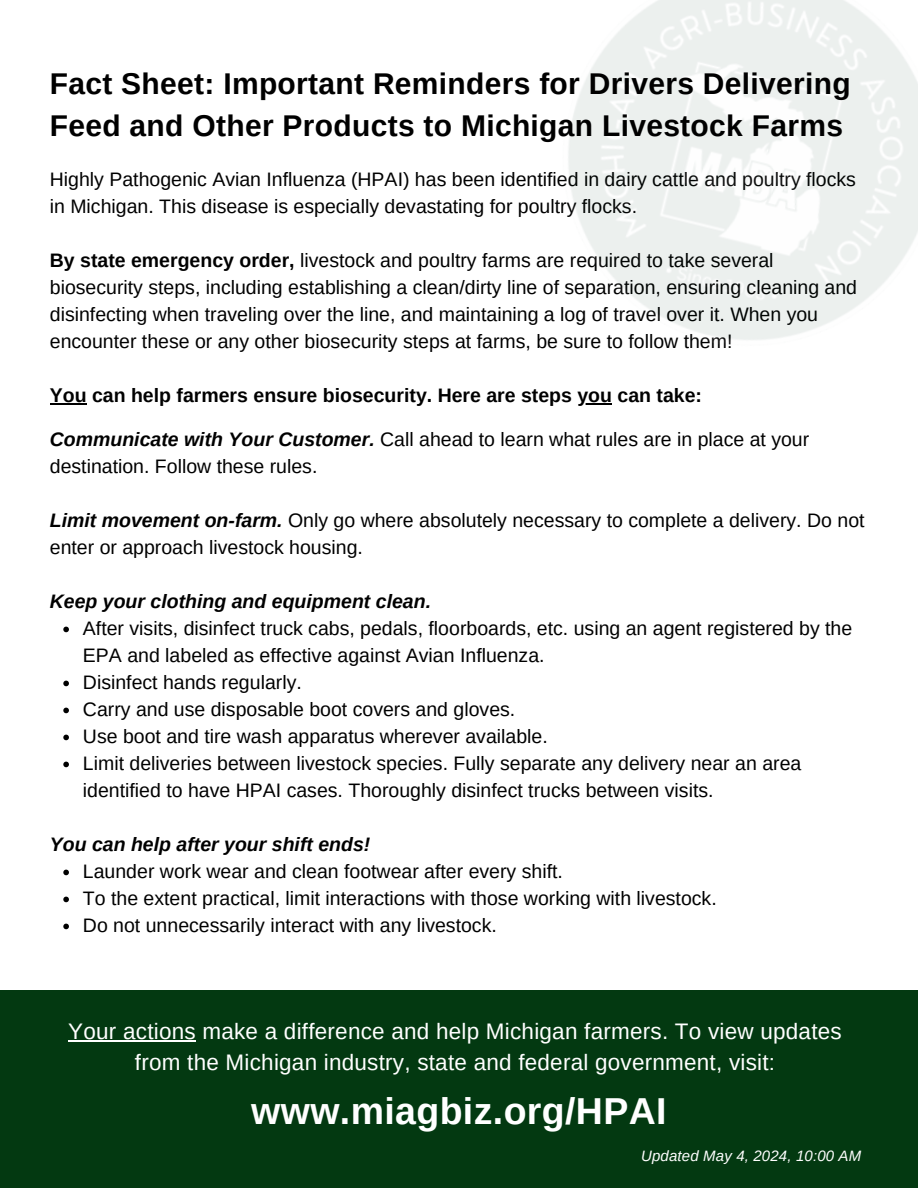
<style>
.page{position:relative;width:918px;height:1188px;background:#fff}
.page>*{position:absolute;margin:0;border:0;box-sizing:border-box;transform-origin:0 0}
.t1{font:700 37.5px "Arimo";letter-spacing:.01em;color:#fff}
.t2{font:700 30px/41.7px "Arimo";letter-spacing:.01em;color:#000}
.t3{font:22.5px/30.3px "Arimo";letter-spacing:.01em;color:#fff;text-align:center}
.t4{font:19.5px/27px "Arimo";color:#000}
.t5{font:italic 700 19.5px "Arimo";color:#000}
.t6{font:700 19.5px "Arimo";color:#000}
.t7{font:italic 15px "Arimo";letter-spacing:.01em;color:#fff}
.s1{font-weight:700}
.s2{font-weight:700;font-style:italic}
</style>
<div class="page">
<div style="left:0;top:990px;width:918px;height:198px;background:#033911"></div>
<hr style="left:50px;top:403px;width:37px;height:1px;background:#000">
<hr style="left:577px;top:403px;width:35px;height:1px;background:#000">
<svg style="left:63px;top:627px;width:6px;height:5px"></svg>
<svg style="left:63px;top:681px;width:6px;height:5px"></svg>
<svg style="left:63px;top:708px;width:6px;height:5px"></svg>
<svg style="left:63px;top:735px;width:6px;height:5px"></svg>
<svg style="left:63px;top:762px;width:6px;height:5px"></svg>
<svg style="left:63px;top:870px;width:6px;height:5px"></svg>
<svg style="left:63px;top:897px;width:6px;height:5px"></svg>
<svg style="left:63px;top:924px;width:6px;height:5px"></svg>
<hr style="left:68px;top:1040px;width:128px;height:2px;background:#fff">
<h4 class="t2" style="left:50px;top:63px;width:802px">Fact Sheet: Important Reminders for Drivers Delivering<br>Feed and Other Products to Michigan Livestock Farms</h4>
<p class="t4" style="left:50px;top:166px;width:808px">Highly Pathogenic Avian Influenza (HPAI) has been identified in dairy cattle and poultry flocks in Michigan. This disease is especially devastating for poultry flocks.</p>
<h2 class="t4" style="left:50px;top:247px;width:809px"><span class="s1">By state emergency order,</span> livestock and poultry farms are required to take several biosecurity steps, including establishing a clean/dirty line of separation, ensuring cleaning and disinfecting when traveling over the line, and maintaining a log of travel over it. When you encounter these or any other biosecurity steps at farms, be sure to follow them!</h2>
<h5 class="t6" style="left:50px;top:385px;width:654px">You can help farmers ensure biosecurity. Here are steps you can take:</h5>
<h5 class="t4" style="left:50px;top:425px;width:761px"><span class="s2">Communicate with Your Customer.</span> Call ahead to learn what rules are in place at your destination. Follow these rules.</h5>
<h4 class="t4" style="left:50px;top:506px;width:816px"><span class="s2">Limit movement on-farm.</span> Only go where absolutely necessary to complete a delivery. Do not enter or approach livestock housing.</h4>
<p class="t5" style="left:50px;top:590px;width:383px">Keep your clothing and equipment clean.</p>
<p class="t4" style="left:83px;top:614px;width:771px">After visits, disinfect truck cabs, pedals, floorboards, etc. using an agent registered by the<br>EPA and labeled as effective against Avian Influenza.</p>
<p class="t4" style="left:83px;top:668px;width:220px">Disinfect hands regularly.</p>
<p class="t4" style="left:83px;top:695px;width:434px">Carry and use disposable boot covers and gloves.</p>
<p class="t4" style="left:83px;top:722px;width:466px">Use boot and tire wash apparatus wherever available.</p>
<h4 class="t4" style="left:83px;top:749px;width:720px">Limit deliveries between livestock species. Fully separate any delivery near an area identified to have HPAI cases. Thoroughly disinfect trucks between visits.</h4>
<p class="t5" style="left:50px;top:833px;width:322px">You can help after your shift ends!</p>
<p class="t4" style="left:83px;top:857px;width:482px">Launder work wear and clean footwear after every shift.</p>
<p class="t4" style="left:83px;top:884px;width:635px">To the extent practical, limit interactions with those working with livestock.</p>
<h3 class="t4" style="left:83px;top:911px;width:415px">Do not unnecessarily interact with any livestock.</h3>
<h1 class="t3" style="left:68px;top:1016px;width:775px">Your actions make a difference and help Michigan farmers. To view updates from the Michigan industry, state and federal government, visit:</h1>
<h5 class="t1" style="left:251px;top:1090px;width:417px">www.miagbiz.org/HPAI</h5>
<p class="t7" style="left:641px;top:1148px;width:222px">Updated May 4, 2024, 10:00 AM</p>
</div>
